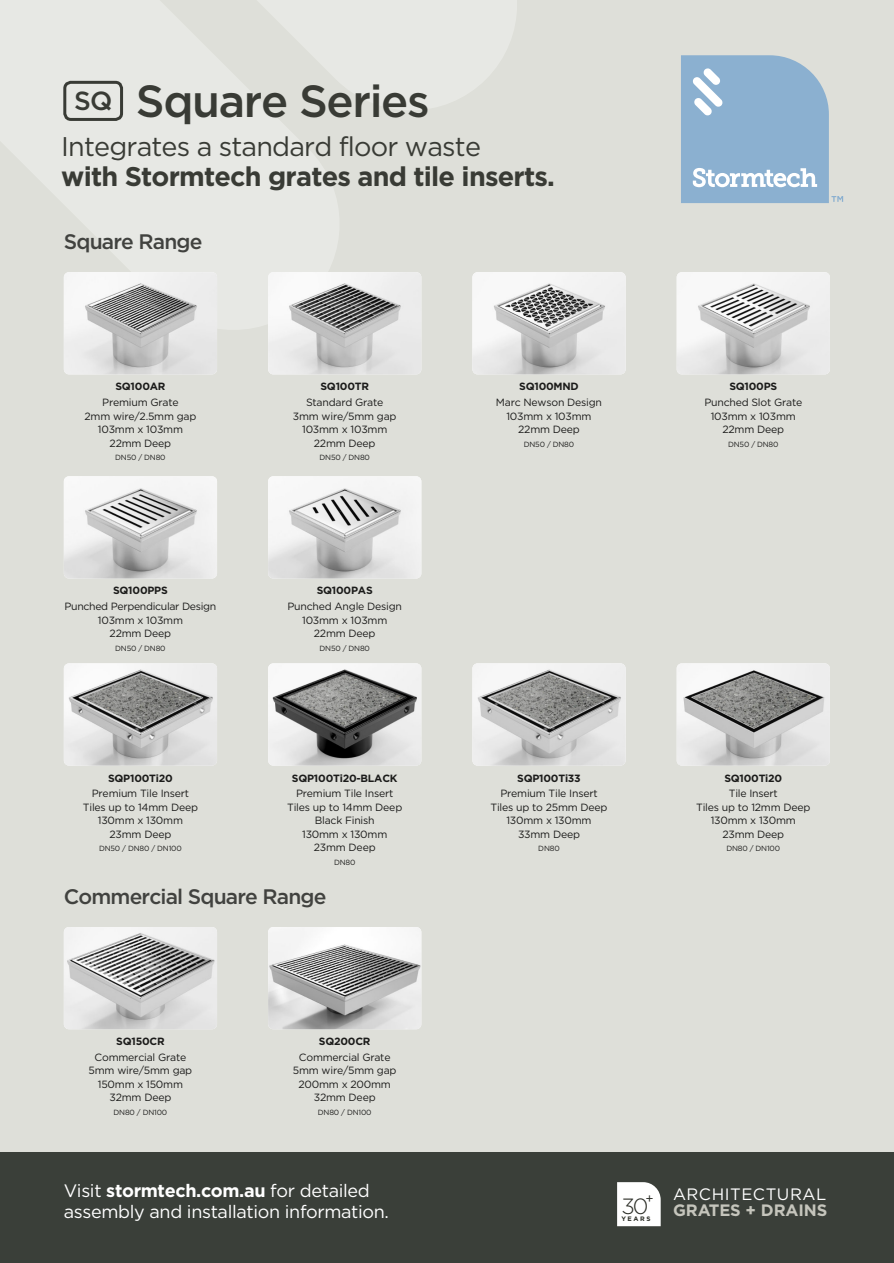
<style>
.page{position:relative;width:894px;height:1263px;background:#fff}
.page>*{position:absolute;margin:0;border:0;box-sizing:border-box;transform-origin:0 0}
.t1{font:500 45px "Gotham";letter-spacing:-.03em;color:#393b35}
.t2{font:700 27px "Gotham";letter-spacing:-.03em;color:#393b35}
.t3{font:27px "Gotham";letter-spacing:-.03em;color:#393b35}
.t4{font:500 21px "Gotham";letter-spacing:-.04em;color:#41423f}
.t5{font:18px/21px "Gotham";letter-spacing:-.02em;color:#fff}
.t6{font:16.5px/16.5px "Gotham";letter-spacing:.035em;color:#fff;text-align:right}
.t7{font:12.9px "Gotham";color:#2b2d26}
.t8{font:10.5px/13.5px "Gotham";letter-spacing:-.02em;color:#1b1b1a;text-align:center}
.t9{font:700 10.5px "Gotham";letter-spacing:-.02em;color:#1b1b1a}
.t10{font:7.5px "Gotham";letter-spacing:-.02em;color:#1b1b1a}
.t11{font:700 6.45px "Gotham";letter-spacing:.25em;color:#2b2d26}
.s1{font-size:26.25px}
.s2{font-weight:700}
.s3{font-weight:700;color:#c5c5bc}
</style>
<div class="page">
<div style="left:0;top:0;width:893px;height:1263px;background:#dedfd9"></div>
<svg style="left:350px;top:0;width:167px;height:110px;fill:#e7e8e4"></svg>
<svg style="left:0;top:0;width:350px;height:329px;fill:#e7e8e4"></svg>
<div style="left:0;top:1152px;width:893px;height:111px;background:#3a3f39"></div>
<svg style="left:617px;top:1182px;width:43px;height:44px;background:#f7f8f7"></svg>
<svg style="left:681px;top:55px;width:161px;height:148px;background:#9cbad4"></svg>
<img style="left:64px;top:272px;width:153px;height:102px;border-radius:5px">
<img style="left:64px;top:476px;width:153px;height:102px;border-radius:5px">
<img style="left:472px;top:663px;width:153px;height:103px;border-radius:5px">
<img style="left:64px;top:927px;width:153px;height:102px;border-radius:5px">
<img style="left:268px;top:272px;width:153px;height:102px;border-radius:5px">
<img style="left:268px;top:476px;width:153px;height:102px;border-radius:5px">
<img style="left:676px;top:663px;width:153px;height:103px;border-radius:5px">
<img style="left:268px;top:927px;width:153px;height:102px;border-radius:5px">
<img style="left:64px;top:663px;width:153px;height:103px;border-radius:5px">
<img style="left:472px;top:272px;width:153px;height:102px;border-radius:5px">
<img style="left:268px;top:663px;width:153px;height:103px;border-radius:5px">
<img style="left:676px;top:272px;width:153px;height:102px;border-radius:5px">
<div style="left:63px;top:81px;width:60px;height:40px;border:3px solid #393b35;border-radius:6px"></div>
<h1 class="t1" style="left:74px;top:81px;width:356px"><span class="s1">SQ</span> Square Series</h1>
<h2 class="t3" style="left:61px;top:135px;width:421px">Integrates a standard floor waste</h2>
<h2 class="t2" style="left:61px;top:165px;width:495px">with Stormtech grates and tile inserts.</h2>
<h3 class="t4" style="left:64px;top:232px;width:140px">Square Range</h3>
<p class="t9" style="left:115px;top:382px;width:52px">SQ100AR</p>
<p class="t8" style="left:84px;top:396px;width:113px">Premium Grate<br>2mm wire/2.5mm gap<br>103mm x 103mm<br>22mm Deep</p>
<p class="t10" style="left:115px;top:454px;width:52px">DN50 / DN80</p>
<p class="t9" style="left:113px;top:586px;width:56px">SQ100PPS</p>
<p class="t8" style="left:64px;top:600px;width:153px">Punched Perpendicular Design<br>103mm x 103mm<br>22mm Deep</p>
<p class="t10" style="left:115px;top:645px;width:52px">DN50 / DN80</p>
<p class="t9" style="left:108px;top:773px;width:66px">SQP100Ti20</p>
<p class="t8" style="left:83px;top:787px;width:117px">Premium Tile Insert<br>Tiles up to 14mm Deep<br>130mm x 130mm<br>23mm Deep</p>
<p class="t10" style="left:99px;top:845px;width:84px">DN50 / DN80 / DN100</p>
<p class="t9" style="left:320px;top:382px;width:50px">SQ100TR</p>
<p class="t8" style="left:293px;top:396px;width:105px">Standard Grate<br>3mm wire/5mm gap<br>103mm x 103mm<br>22mm Deep</p>
<p class="t10" style="left:319px;top:454px;width:52px">DN50 / DN80</p>
<p class="t9" style="left:316px;top:586px;width:57px">SQ100PAS</p>
<p class="t8" style="left:287px;top:600px;width:116px">Punched Angle Design<br>103mm x 103mm<br>22mm Deep</p>
<p class="t10" style="left:319px;top:645px;width:52px">DN50 / DN80</p>
<p class="t9" style="left:292px;top:773px;width:107px">SQP100Ti20-BLACK</p>
<p class="t8" style="left:287px;top:787px;width:117px">Premium Tile Insert<br>Tiles up to 14mm Deep<br>Black Finish<br>130mm x 130mm<br>23mm Deep</p>
<p class="t10" style="left:334px;top:859px;width:23px">DN80</p>
<h3 class="t4" style="left:64px;top:887px;width:264px">Commercial Square Range</h3>
<p class="t9" style="left:116px;top:1037px;width:50px">SQ150CR</p>
<p class="t8" style="left:89px;top:1051px;width:105px">Commercial Grate<br>5mm wire/5mm gap<br>150mm x 150mm<br>32mm Deep</p>
<p class="t10" style="left:113px;top:1109px;width:55px">DN80 / DN100</p>
<p class="t9" style="left:319px;top:1037px;width:53px">SQ200CR</p>
<p class="t8" style="left:293px;top:1051px;width:105px">Commercial Grate<br>5mm wire/5mm gap<br>200mm x 200mm<br>32mm Deep</p>
<p class="t10" style="left:318px;top:1109px;width:55px">DN80 / DN100</p>
<h3 class="t5" style="left:64px;top:1181px;width:326px">Visit <span class="s2">stormtech.com.au</span> for detailed assembly and installation information.</h3>
<p class="t9" style="left:519px;top:382px;width:61px">SQ100MND</p>
<p class="t8" style="left:495px;top:396px;width:108px">Marc Newson Design<br>103mm x 103mm<br>22mm Deep</p>
<p class="t10" style="left:523px;top:440px;width:52px">DN50 / DN80</p>
<p class="t9" style="left:729px;top:382px;width:49px">SQ100PS</p>
<p class="t8" style="left:704px;top:396px;width:99px">Punched Slot Grate<br>103mm x 103mm<br>22mm Deep</p>
<p class="t10" style="left:727px;top:440px;width:52px">DN50 / DN80</p>
<p class="t9" style="left:517px;top:773px;width:65px">SQP100Ti33</p>
<p class="t8" style="left:490px;top:787px;width:118px">Premium Tile Insert<br>Tiles up to 25mm Deep<br>130mm x 130mm<br>33mm Deep</p>
<p class="t10" style="left:538px;top:845px;width:23px">DN80</p>
<p class="t9" style="left:724px;top:773px;width:59px">SQ100Ti20</p>
<p class="t8" style="left:695px;top:787px;width:116px">Tile Insert<br>Tiles up to 12mm Deep<br>130mm x 130mm<br>23mm Deep</p>
<p class="t10" style="left:726px;top:845px;width:55px">DN80 / DN100</p>
<h3 class="t6" style="left:621px;top:1186px;width:207px">ARCHITECTURAL<br><sup>30</sup> <span class="s3">GRATES + DRAINS</span></h3>
<p class="t7" style="left:645px;top:1192px;width:10px">+</p>
<p class="t11" style="left:621px;top:1215px;width:31px">YEARS</p>
</div>
